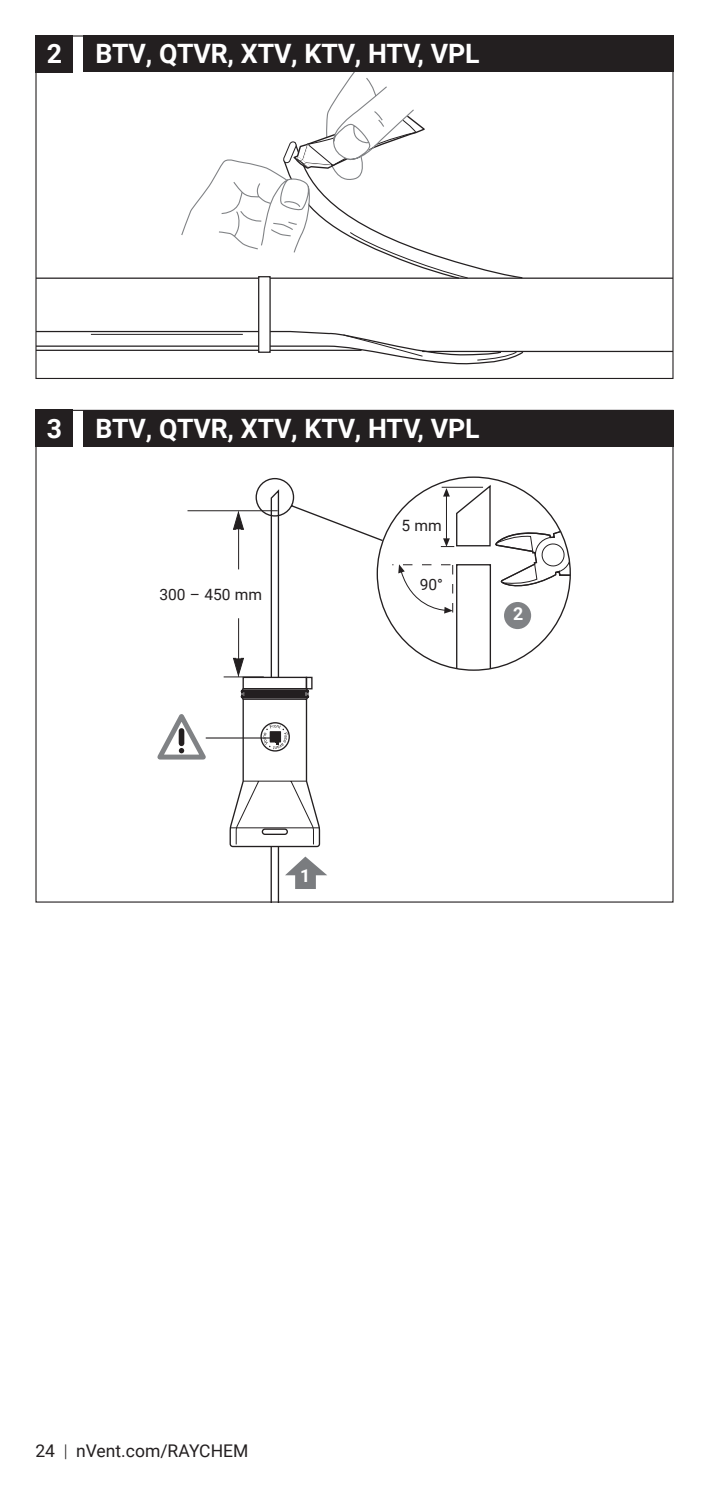
<style>
.page{position:relative;width:709px;height:1489px;background:#fff}
.page>*{position:absolute;margin:0;border:0;box-sizing:border-box;transform-origin:0 0}
.t1{font:700 26.75px "Roboto";letter-spacing:-.01em;color:#fff}
.t2{font:700 17.75px "Roboto";color:#fff}
.Page_Number_right{font:17.5px "Roboto";color:#231f20}
.t3{font:15.5px "Roboto";color:#231f20}
.s1{font-weight:300}
</style>
<div class="page">
<svg style="left:392px;top:483px;width:178px;height:187px"></svg>
<hr style="left:441px;top:487px;width:42px;height:1px;background:#231f20">
<svg style="left:400px;top:357px;width:115px;height:8px"></svg>
<svg style="left:37px;top:277px;width:634px;height:80px"></svg>
<div style="left:258px;top:276px;width:13px;height:77px;background:#fff;border:1px solid #231f20"></div>
<svg style="left:181px;top:72px;width:342px;height:207px"></svg>
<div style="left:36px;top:35px;width:37px;height:38px;background:#231f20"></div>
<div style="left:83px;top:35px;width:590px;height:37px;background:#231f20"></div>
<div style="left:35px;top:410px;width:38px;height:37px;background:#231f20"></div>
<svg style="left:157px;top:478px;width:227px;height:424px"></svg>
<hr style="left:206px;top:737px;width:66px;height:1px;background:#231f20">
<div style="left:505px;top:603px;width:25px;height:25px;background:#808285;border-radius:50%"></div>
<div style="left:504px;top:602px;width:27px;height:27px;border:2px solid #808285;border-radius:50%"></div>
<div style="left:83px;top:410px;width:590px;height:36px;background:#231f20"></div>
<p class="t1" style="left:47px;top:35px;width:17px">2</p>
<p class="t1" style="left:95px;top:35px;width:386px">BTV, QTVR, XTV, KTV, HTV, VPL</p>
<p class="t1" style="left:47px;top:410px;width:17px">3</p>
<p class="t1" style="left:95px;top:409px;width:386px">BTV, QTVR, XTV, KTV, HTV, VPL</p>
<p class="t3" style="left:159px;top:583px;width:104px">300 – 450 mm</p>
<p class="t3" style="left:401px;top:515px;width:42px">5 mm</p>
<p class="t3" style="left:420px;top:573px;width:25px">90°</p>
<p class="t2" style="left:513px;top:601px;width:12px">2</p>
<p class="t2" style="left:300px;top:863px;width:12px">1</p>
<p class="Page_Number_right" style="left:35px;top:1438px;width:214px">24 <span class="s1">|</span> nVent.com/RAYCHEM</p>
</div>
